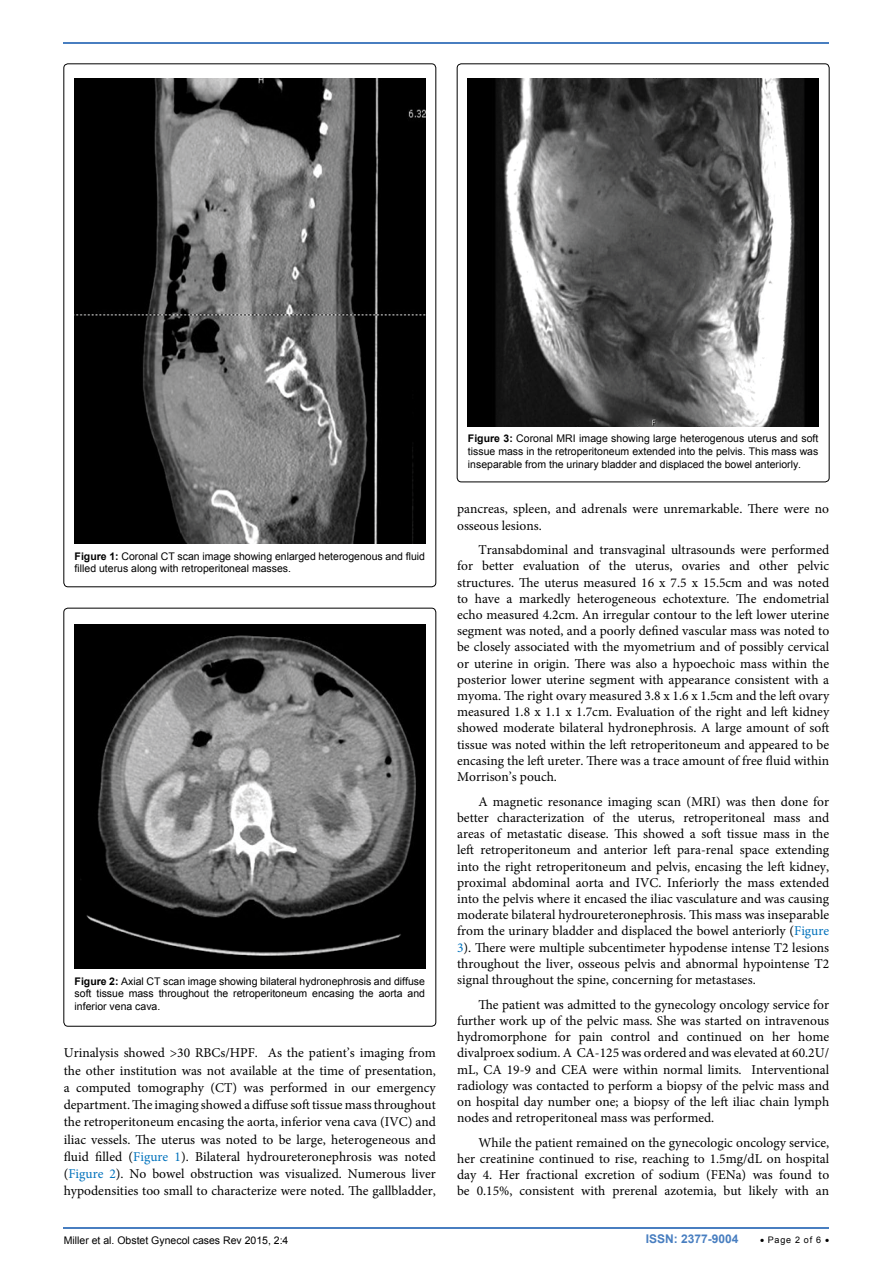
<style>
.page{position:relative;width:893px;height:1263px;background:#fff}
.page>*{position:absolute;margin:0;border:0;box-sizing:border-box;transform-origin:0 0}
.t1{font:13.5px/16.2px "Minion Pro";color:#000;text-align:justify}
.t2{font:700 12px "Arial";color:#487ec0}
.t3{font:10.5px/12.6px "Arial";color:#000;text-align:justify}
.t4{font:9px "Arial";letter-spacing:.08em;color:#000}
.s1{font-weight:700}
.s2{color:#0072bc}
</style>
<div class="page">
<hr style="left:64px;top:1227px;width:765px;height:2px;background:#487ec0">
<hr style="left:64px;top:42px;width:765px;height:2px;background:#487ec0">
<img style="left:75px;top:78px;width:350px;height:465px">
<div style="left:64px;top:608px;width:372px;height:418px;border:1px solid #000;border-radius:4px"></div>
<img style="left:75px;top:625px;width:350px;height:343px">
<div style="left:457px;top:64px;width:372px;height:418px;border:1px solid #000;border-radius:4px"></div>
<img style="left:468px;top:78px;width:350px;height:348px">
<p class="t3" style="left:75px;top:549px;width:352px"><span class="s1">Figure 1:</span> Coronal CT scan image showing enlarged heterogenous and fluid filled uterus along with retroperitoneal masses.</p>
<p class="t3" style="left:75px;top:974px;width:352px"><span class="s1">Figure 2:</span> Axial CT scan image showing bilateral hydronephrosis and diffuse soft tissue mass throughout the retroperitoneum encasing the aorta and inferior vena cava.</p>
<p class="t1" style="left:64px;top:1044px;width:374px;line-height:17.1px">Urinalysis showed &gt;30 RBCs/HPF. As the patient’s imaging from the other institution was not available at the time of presentation, a computed tomography (CT) was performed in our emergency department. The imaging showed a diffuse soft tissue mass throughout the retroperitoneum encasing the aorta, inferior vena cava (IVC) and iliac vessels. The uterus was noted to be large, heterogeneous and fluid filled (<span class="s2">Figure 1</span>). Bilateral hydroureteronephrosis was noted (<span class="s2">Figure 2</span>). No bowel obstruction was visualized. Numerous liver hypodensities too small to characterize were noted. The gallbladder,</p>
<p class="t3" style="left:468px;top:432px;width:352px"><span class="s1">Figure 3:</span> Coronal MRI image showing large heterogenous uterus and soft tissue mass in the retroperitoneum extended into the pelvis. This mass was inseparable from the urinary bladder and displaced the bowel anteriorly.</p>
<p class="t1" style="left:457px;top:500px;width:374px">pancreas, spleen, and adrenals were unremarkable. There were no osseous lesions.</p>
<p class="t1" style="left:457px;top:542px;width:374px;text-indent:21px">Transabdominal and transvaginal ultrasounds were performed for better evaluation of the uterus, ovaries and other pelvic structures. The uterus measured 16 x 7.5 x 15.5cm and was noted to have a markedly heterogeneous echotexture. The endometrial echo measured 4.2cm. An irregular contour to the left lower uterine segment was noted, and a poorly defined vascular mass was noted to be closely associated with the myometrium and of possibly cervical or uterine in origin. There was also a hypoechoic mass within the posterior lower uterine segment with appearance consistent with a myoma. The right ovary measured 3.8 x 1.6 x 1.5cm and the left ovary measured 1.8 x 1.1 x 1.7cm. Evaluation of the right and left kidney showed moderate bilateral hydronephrosis. A large amount of soft tissue was noted within the left retroperitoneum and appeared to be encasing the left ureter. There was a trace amount of free fluid within Morrison’s pouch.</p>
<p class="t1" style="left:457px;top:793px;width:374px;text-indent:21px">A magnetic resonance imaging scan (MRI) was then done for better characterization of the uterus, retroperitoneal mass and areas of metastatic disease. This showed a soft tissue mass in the left retroperitoneum and anterior left para-renal space extending into the right retroperitoneum and pelvis, encasing the left kidney, proximal abdominal aorta and IVC. Inferiorly the mass extended into the pelvis where it encased the iliac vasculature and was causing moderate bilateral hydroureteronephrosis. This mass was inseparable from the urinary bladder and displaced the bowel anteriorly (<span class="s2">Figure 3</span>). There were multiple subcentimeter hypodense intense T2 lesions throughout the liver, osseous pelvis and abnormal hypointense T2 signal throughout the spine, concerning for metastases.</p>
<p class="t1" style="left:457px;top:996px;width:374px;text-indent:21px">The patient was admitted to the gynecology oncology service for further work up of the pelvic mass. She was started on intravenous hydromorphone for pain control and continued on her home divalproex sodium. A CA-125 was ordered and was elevated at 60.2U/ mL, CA 19-9 and CEA were within normal limits. Interventional radiology was contacted to perform a biopsy of the pelvic mass and on hospital day number one; a biopsy of the left iliac chain lymph nodes and retroperitoneal mass was performed.</p>
<p class="t1" style="left:457px;top:1134px;width:374px;text-indent:21px">While the patient remained on the gynecologic oncology service, her creatinine continued to rise, reaching to 1.5mg/dL on hospital day 4. Her fractional excretion of sodium (FENa) was found to be 0.15%, consistent with prerenal azotemia, but likely with an</p>
<p class="t3" style="left:64px;top:1234px;width:226px">Miller et al. Obstet Gynecol cases Rev 2015, 2:4</p>
<p class="t2" style="left:646px;top:1230px;width:94px">ISSN: 2377-9004</p>
<p class="t4" style="left:760px;top:1234px;width:71px">• Page 2 of 6 •</p>
</div>
